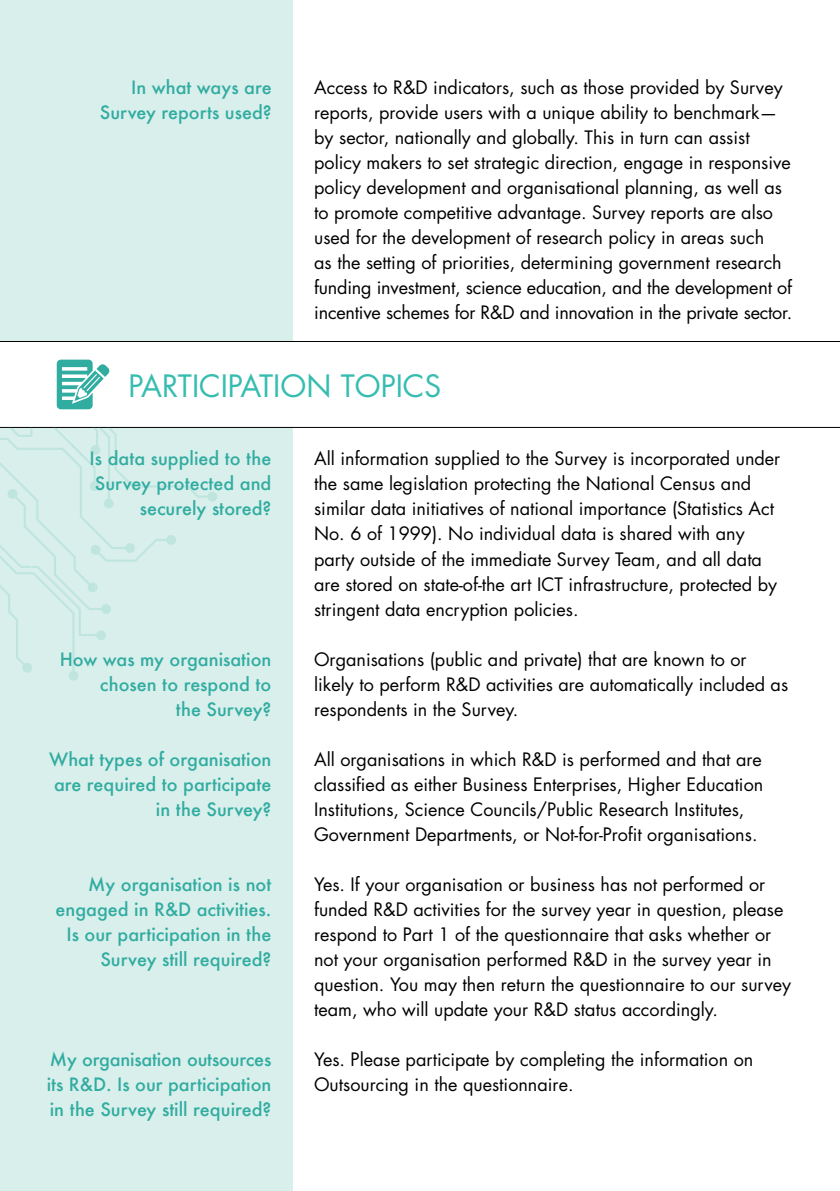
<style>
.page{position:relative;width:840px;height:1191px;background:#fff}
.page>*{position:absolute;margin:0;border:0;box-sizing:border-box;transform-origin:0 0}
.t1{font:30px "Futura Std";color:#36bdb0}
.t2{font:18px/25px "Futura Std";color:#000}
.t3{font:500 18px/25px "Futura";color:#31aca1;text-align:right}
</style>
<div class="page">
<div style="left:0;top:427px;width:293px;height:764px;background:#d9efeb"></div>
<div style="left:0;top:0;width:293px;height:341px;background:#d9efeb"></div>
<svg style="left:57px;top:359px;width:53px;height:50px"></svg>
<hr style="left:0;top:341px;width:839px;height:1px;background:#000">
<hr style="left:0;top:427px;width:839px;height:1px;background:#000">
<svg style="left:0;top:427px;width:248px;height:254px"></svg>
<p class="t3" style="left:131px;top:74px;width:142px">In what ways are</p>
<p class="t3" style="left:100px;top:99px;width:173px">Survey reports used?</p>
<p class="t2" style="left:314px;top:75px;width:479px">Access to R&amp;D indicators, such as those provided by Survey reports, provide users with a unique ability to benchmark— by sector, nationally and globally. This in turn can assist policy makers to set strategic direction, engage in responsive policy development and organisational planning, as well as to promote competitive advantage. Survey reports are also used for the development of research policy in areas such<br>as the setting of priorities, determining government research funding investment, science education, and the development of incentive schemes for R&amp;D and innovation in the private sector.</p>
<p class="t1" style="left:128px;top:366px;width:314px">PARTICIPATION TOPICS</p>
<p class="t3" style="left:89px;top:446px;width:183px">Is data supplied to the<br>Survey protected and securely stored?</p>
<p class="t3" style="left:60px;top:646px;width:213px">How was my organisation chosen to respond to</p>
<p class="t3" style="left:176px;top:696px;width:97px">the Survey?</p>
<p class="t3" style="left:49px;top:746px;width:223px">What types of organisation are required to participate in the Survey?</p>
<p class="t3" style="left:56px;top:871px;width:217px">My organisation is not engaged in R&amp;D activities.<br>Is our participation in the<br>Survey still required?</p>
<p class="t3" style="left:47px;top:1046px;width:226px;text-align:justify">My organisation outsources its R&amp;D. Is our participation in the Survey still required?</p>
<p class="t2" style="left:314px;top:446px;width:467px">All information supplied to the Survey is incorporated under the same legislation protecting the National Census and similar data initiatives of national importance (Statistics Act No. 6 of 1999). No individual data is shared with any party outside of the immediate Survey Team, and all data are stored on state-of-the art ICT infrastructure, protected by stringent data encryption policies.</p>
<p class="t2" style="left:314px;top:646px;width:475px">Organisations (public and private) that are known to or likely to perform R&amp;D activities are automatically included as respondents in the Survey.</p>
<p class="t2" style="left:314px;top:746px;width:450px">All organisations in which R&amp;D is performed and that are classified as either Business Enterprises, Higher Education Institutions, Science Councils/Public Research Institutes, Government Departments, or Not-for-Profit organisations.</p>
<p class="t2" style="left:314px;top:871px;width:478px">Yes. If your organisation or business has not performed or funded R&amp;D activities for the survey year in question, please respond to Part 1 of the questionnaire that asks whether or not your organisation performed R&amp;D in the survey year in question. You may then return the questionnaire to our survey team, who will update your R&amp;D status accordingly.</p>
<p class="t2" style="left:314px;top:1046px;width:440px">Yes. Please participate by completing the information on<br>Outsourcing in the questionnaire.</p>
</div>
